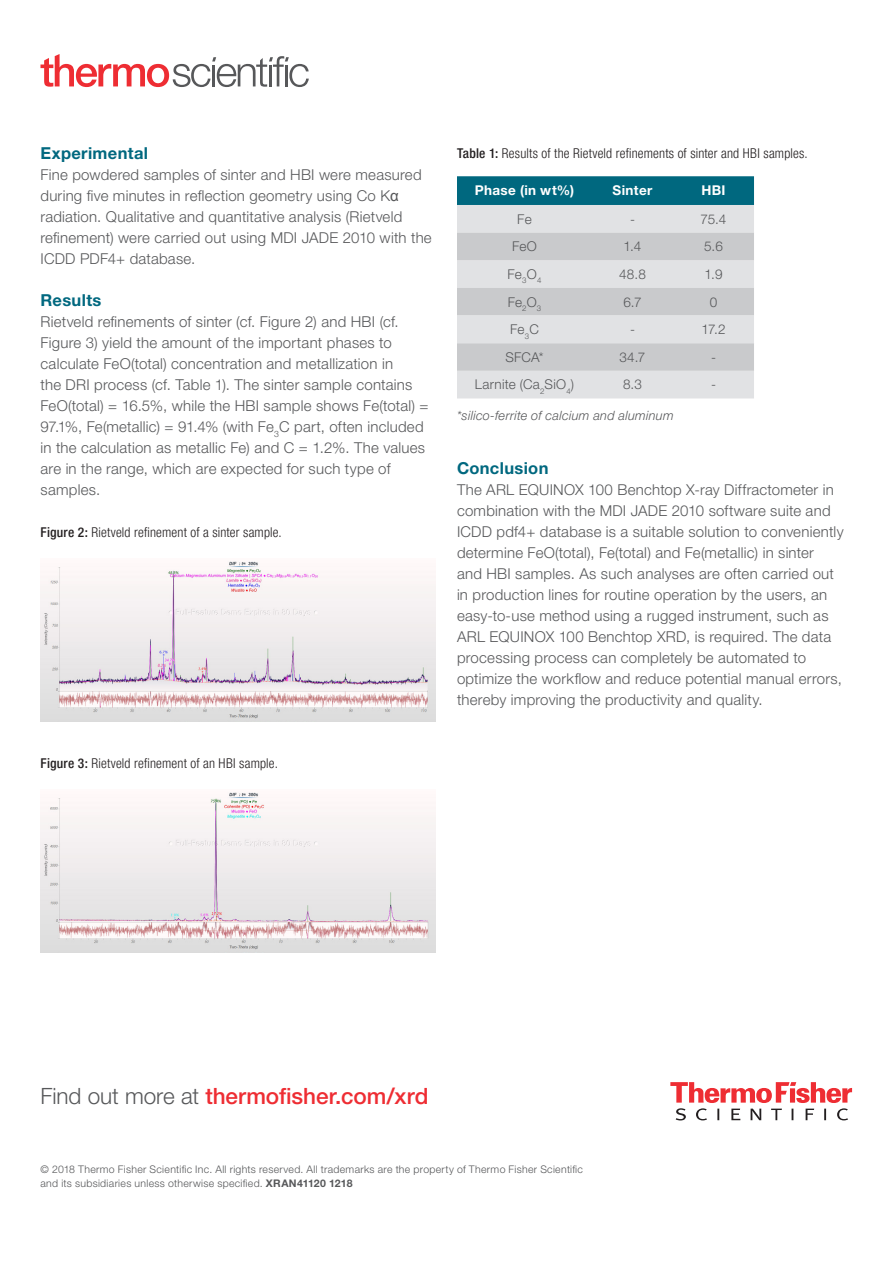
<style>
.page{position:relative;width:893px;height:1263px;background:#fff}
.page>*{position:absolute;margin:0;border:0;box-sizing:border-box;transform-origin:0 0}
.CTA{font:500 22.5px "Helvetica Neue LT Std";color:#ee2d33}
.Bullet_Copy_1{font:700 16.5px "Helvetica Neue LT Std";letter-spacing:.02em;color:#00687f}
.Bullet_Copy_1-2{font:300 15px/21px "Helvetica Neue LT Std";letter-spacing:.015em;color:#57585a}
.Figure_Caption{font:300 condensed 13.5px "Helvetica Neue LT Pro";letter-spacing:.015em;color:#231f20}
.Table_Text_-_Left{font:300 13.5px "Helvetica Neue LT Std";letter-spacing:.015em;color:#57585a}
.Table_Text_-_Left-2{font:700 13.5px "Helvetica Neue LT Std";letter-spacing:.03em;color:#fff}
.Figure_Caption-2{font:italic 300 12.75px "Helvetica Neue LT Pro";letter-spacing:.025em;color:#57585a}
.CTA-2{font:300 10.5px/13.5px "Helvetica Neue LT Std";letter-spacing:.03em;color:#57585a}
.s1{font-family:"Arial";font-weight:400}
.s2{font-weight:500}
.s3{font-weight:300;color:#57585a}
.s4{font-weight:700}
</style>
<div class="page">
<svg style="left:670px;top:1082px;width:182px;height:38px"></svg>
<svg style="left:40px;top:54px;width:269px;height:33px"></svg>
<img style="left:40px;top:561px;width:396px;height:160px">
<img style="left:40px;top:792px;width:396px;height:160px">
<svg style="left:457px;top:176px;width:297px;height:222px;background:#bbc9ce"></svg>
<p class="Bullet_Copy_1" style="left:40px;top:143px;width:109px">Experimental</p>
<p class="Bullet_Copy_1-2" style="left:40px;top:164px;width:393px">Fine powdered samples of sinter and HBI were measured during five minutes in reflection geometry using Co K<span class="s1">α </span>radiation. Qualitative and quantitative analysis (Rietveld refinement) were carried out using MDI JADE 2010 with the ICDD PDF4+ database.</p>
<p class="Bullet_Copy_1" style="left:40px;top:290px;width:62px">Results</p>
<p class="Bullet_Copy_1-2" style="left:40px;top:311px;width:390px">Rietveld refinements of sinter (cf. Figure 2) and HBI (cf.<br>Figure 3) yield the amount of the important phases to calculate FeO(total) concentration and metallization in<br>the DRI process (cf. Table 1). The sinter sample contains FeO(total) = 16.5%, while the HBI sample shows Fe(total) = 97.1%, Fe(metallic) = 91.4% (with Fe<sub>3</sub>C part, often included in the calculation as metallic Fe) and C = 1.2%. The values are in the range, which are expected for such type of samples.</p>
<p class="Figure_Caption" style="left:40px;top:524px;width:243px"><span class="s2">Figure 2:</span> Rietveld refinement of a sinter sample.</p>
<p class="Figure_Caption" style="left:40px;top:755px;width:239px"><span class="s2">Figure 3:</span> Rietveld refinement of an HBI sample.</p>
<p class="Figure_Caption" style="left:457px;top:146px;width:352px"><span class="s2">Table 1:</span> Results of the Rietveld refinements of sinter and HBI samples.</p>
<p class="Table_Text_-_Left-2" style="left:475px;top:182px;width:101px">Phase (in wt%)</p>
<p class="Table_Text_-_Left-2" style="left:612px;top:182px;width:41px">Sinter</p>
<p class="Table_Text_-_Left-2" style="left:701px;top:182px;width:26px">HBI</p>
<p class="Table_Text_-_Left" style="left:517px;top:211px;width:16px">Fe</p>
<p class="Table_Text_-_Left" style="left:630px;top:211px;width:6px">-</p>
<p class="Table_Text_-_Left" style="left:701px;top:211px;width:27px">75.4</p>
<p class="Table_Text_-_Left" style="left:512px;top:238px;width:26px">FeO</p>
<p class="Table_Text_-_Left" style="left:624px;top:238px;width:19px">1.4</p>
<p class="Table_Text_-_Left" style="left:704px;top:238px;width:20px">5.6</p>
<p class="Table_Text_-_Left" style="left:507px;top:266px;width:35px">Fe<sub>3</sub>O<sub>4</sub></p>
<p class="Table_Text_-_Left" style="left:619px;top:266px;width:28px">48.8</p>
<p class="Table_Text_-_Left" style="left:704px;top:266px;width:19px">1.9</p>
<p class="Table_Text_-_Left" style="left:508px;top:293px;width:35px">Fe<sub>2</sub>O<sub>3</sub></p>
<p class="Table_Text_-_Left" style="left:623px;top:293px;width:20px">6.7</p>
<p class="Table_Text_-_Left" style="left:710px;top:293px;width:9px">0</p>
<p class="Table_Text_-_Left" style="left:510px;top:321px;width:30px">Fe<sub>3</sub>C</p>
<p class="Table_Text_-_Left" style="left:630px;top:321px;width:6px">-</p>
<p class="Table_Text_-_Left" style="left:701px;top:321px;width:25px">17.2</p>
<p class="Table_Text_-_Left" style="left:505px;top:349px;width:40px">SFCA*</p>
<p class="Table_Text_-_Left" style="left:620px;top:349px;width:27px">34.7</p>
<p class="Table_Text_-_Left" style="left:711px;top:349px;width:6px">-</p>
<p class="Table_Text_-_Left" style="left:475px;top:376px;width:101px">Larnite (Ca<sub>2</sub>SiO<sub>4</sub>)</p>
<p class="Table_Text_-_Left" style="left:623px;top:376px;width:20px">8.3</p>
<p class="Table_Text_-_Left" style="left:711px;top:376px;width:6px">-</p>
<p class="Figure_Caption-2" style="left:457px;top:407px;width:218px">*silico-ferrite of calcium and aluminum</p>
<p class="Bullet_Copy_1" style="left:457px;top:458px;width:93px">Conclusion</p>
<p class="Bullet_Copy_1-2" style="left:457px;top:479px;width:388px">The ARL EQUINOX 100 Benchtop X-ray Diffractometer in combination with the MDI JADE 2010 software suite and ICDD pdf4+ database is a suitable solution to conveniently determine FeO(total), Fe(total) and Fe(metallic) in sinter<br>and HBI samples. As such analyses are often carried out in production lines for routine operation by the users, an easy-to-use method using a rugged instrument, such as ARL EQUINOX 100 Benchtop XRD, is required. The data processing process can completely be automated to optimize the workflow and reduce potential manual errors, thereby improving the productivity and quality.</p>
<p class="CTA" style="left:40px;top:1082px;width:390px"><span class="s3">Find out more at</span> thermofisher.com/xrd</p>
<p class="CTA-2" style="left:40px;top:1162px;width:544px">© 2018 Thermo Fisher Scientific Inc. All rights reserved. All trademarks are the property of Thermo Fisher Scientific and its subsidiaries unless otherwise specified. <span class="s4">XRAN41120 1218</span></p>
</div>
